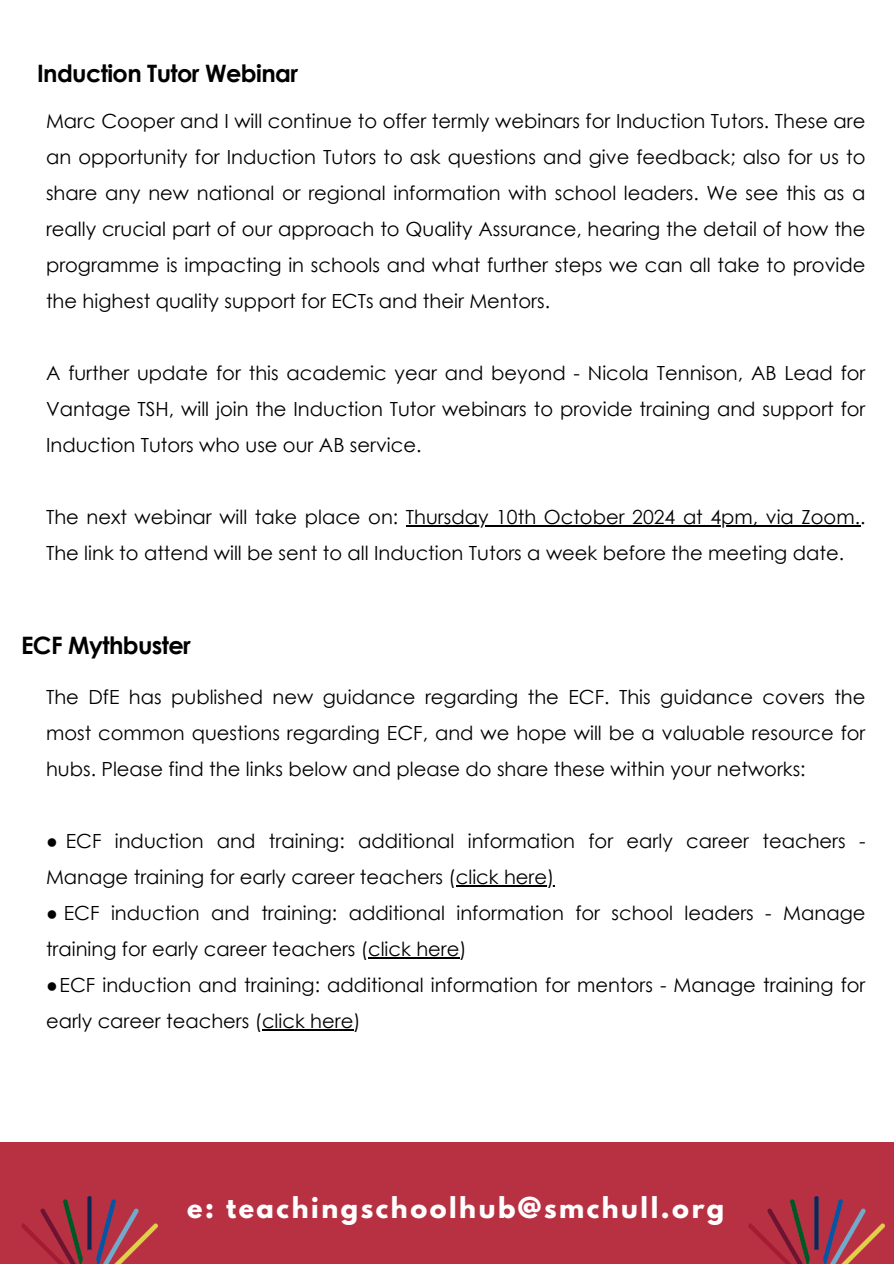
<style>
.page{position:relative;width:894px;height:1264px;background:#fff}
.page>*{position:absolute;margin:0;border:0;box-sizing:border-box;transform-origin:0 0}
.t1{font:700 25.5px "League Spartan";letter-spacing:.1em;color:#fff}
.t2{font:700 24px "Century Gothic";letter-spacing:-.025em;color:#000}
.t3{font:19.5px/36px "Century Gothic";color:#000}
</style>
<div class="page">
<div style="left:0;top:1141px;width:893px;height:122px;background:#b83143"></div>
<img style="left:748px;top:1196px;width:136px;height:67px">
<img style="left:21px;top:1196px;width:136px;height:67px">
<hr style="left:406px;top:525px;width:453px;height:1px;background:#000">
<hr style="left:455px;top:885px;width:99px;height:1px;background:#000">
<hr style="left:368px;top:957px;width:91px;height:1px;background:#000">
<hr style="left:262px;top:1029px;width:91px;height:1px;background:#000">
<p class="t2" style="left:37px;top:58px;width:262px">Induction Tutor Webinar</p>
<p class="t3" style="left:46px;top:102px;width:820px;text-align:justify">Marc Cooper and I will continue to offer termly webinars for Induction Tutors. These are an opportunity for Induction Tutors to ask questions and give feedback; also for us to share any new national or regional information with school leaders. We see this as a really crucial part of our approach to Quality Assurance, hearing the detail of how the programme is impacting in schools and what further steps we can all take to provide the highest quality support for ECTs and their Mentors.</p>
<p class="t3" style="left:46px;top:354px;width:820px;text-align:justify">A further update for this academic year and beyond - Nicola Tennison, AB Lead for Vantage TSH, will join the Induction Tutor webinars to provide training and support for Induction Tutors who use our AB service.</p>
<p class="t3" style="left:46px;top:498px;width:820px">The next webinar will take place on: Thursday 10th October 2024 at 4pm, via Zoom..</p>
<p class="t3" style="left:46px;top:534px;width:799px">The link to attend will be sent to all Induction Tutors a week before the meeting date.</p>
<p class="t2" style="left:21px;top:630px;width:171px">ECF Mythbuster</p>
<p class="t3" style="left:46px;top:678px;width:820px">The DfE has published new guidance regarding the ECF. This guidance covers the</p>
<p class="t3" style="left:46px;top:714px;width:820px">most common questions regarding ECF, and we hope will be a valuable resource for hubs. Please find the links below and please do share these within your networks:</p>
<p class="t3" style="left:46px;top:822px;width:820px">● ECF induction and training: additional information for early career teachers -</p>
<h1 class="t3" style="left:46px;top:858px;width:509px">Manage training for early career teachers (click here)</h1>
<p class="t3" style="left:46px;top:894px;width:820px">● ECF induction and training: additional information for school leaders - Manage training for early career teachers (click here)</p>
<h1 class="t3" style="left:46px;top:966px;width:820px">●ECF induction and training: additional information for mentors - Manage training for early career teachers (click here)</h1>
<p class="t1" style="left:187px;top:1195px;width:538px">e: teachingschoolhub@smchull.org</p>
</div>
